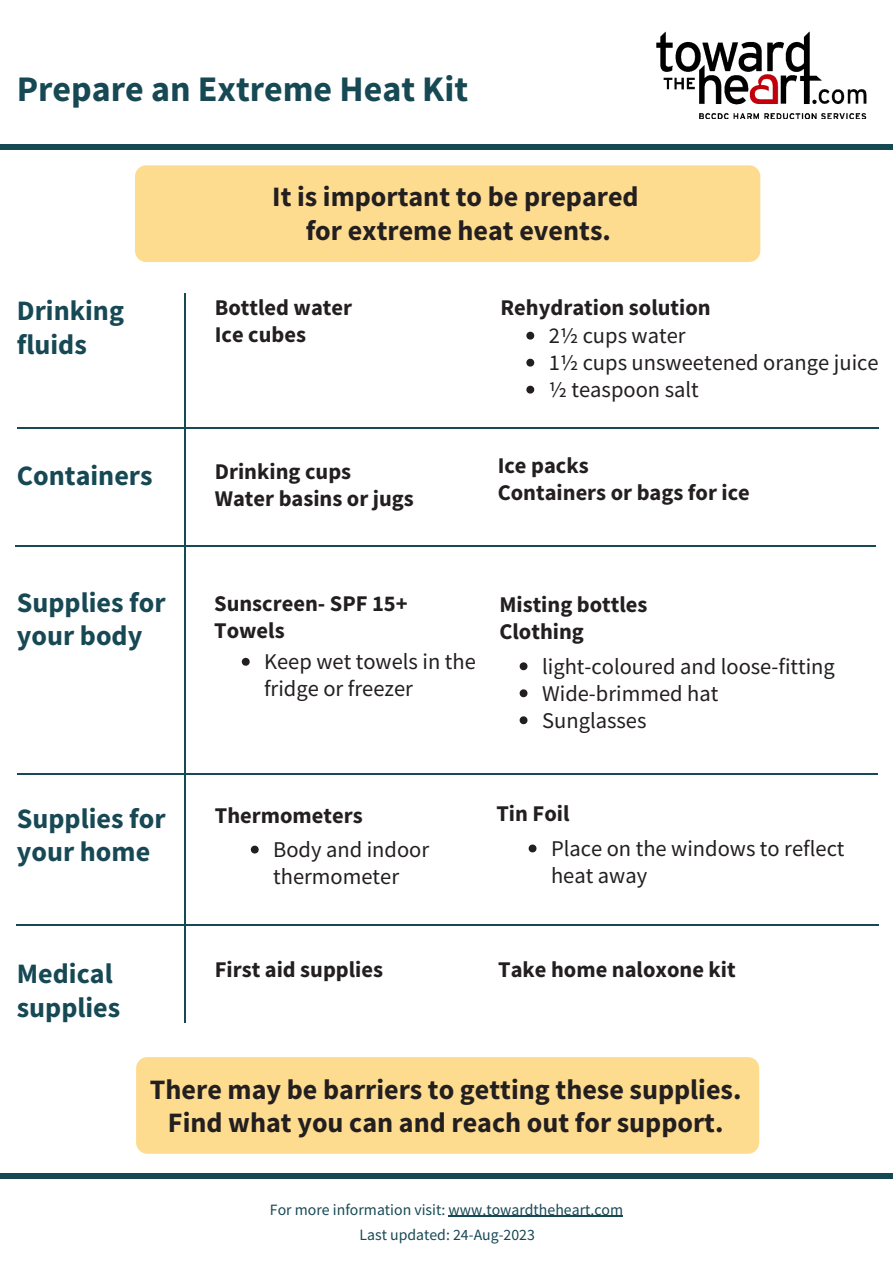
<style>
.page{position:relative;width:893px;height:1262px;background:#fff}
.page>*{position:absolute;margin:0;border:0;box-sizing:border-box;transform-origin:0 0}
.t1{font:700 36px "Source Sans Pro";color:#174955}
.t2{font:700 28.05px/33.8px "Source Sans Pro";color:#231f20;text-align:center}
.t3{font:700 28.05px/33.8px "Source Sans Pro";color:#174955}
.t4{font:22.5px/27.3px "Source Sans Pro";color:#231f20}
.t5{font:700 22.5px/27px "Source Sans Pro";color:#231f20}
.t6{font:15.75px/25.8px "Source Sans Pro";color:#174955;text-align:center}
.s1{font-weight:700}
</style>
<div class="page">
<img style="left:656px;top:31px;width:210px;height:87px">
<svg style="left:526px;top:332px;width:8px;height:7px"></svg>
<svg style="left:526px;top:359px;width:8px;height:7px"></svg>
<svg style="left:526px;top:386px;width:8px;height:7px"></svg>
<hr style="left:17px;top:427px;width:861px;height:1px;background:#174955">
<hr style="left:17px;top:773px;width:860px;height:1px;background:#174955">
<svg style="left:242px;top:658px;width:8px;height:7px"></svg>
<svg style="left:519px;top:662px;width:8px;height:8px"></svg>
<svg style="left:519px;top:689px;width:8px;height:8px"></svg>
<svg style="left:519px;top:716px;width:8px;height:8px"></svg>
<svg style="left:251px;top:845px;width:8px;height:8px"></svg>
<svg style="left:528px;top:844px;width:8px;height:8px"></svg>
<hr style="left:448px;top:1215px;width:175px;height:1px;background:#174955">
<div style="left:0;top:144px;width:892px;height:5px;background:#174955"></div>
<hr style="left:16px;top:924px;width:862px;height:1px;background:#174955">
<div style="left:135px;top:165px;width:625px;height:97px;background:#fedc8f"></div>
<div style="left:0;top:1172px;width:892px;height:6px;background:#174955"></div>
<div style="left:136px;top:1057px;width:623px;height:96px;background:#fedc8f"></div>
<hr style="left:16px;top:545px;width:860px;height:1px;background:#174955">
<hr style="left:184px;top:293px;width:1px;height:730px;background:#174955">
<h1 class="t1" style="left:17px;top:65px;width:452px">Prepare an Extreme Heat Kit</h1>
<h2 class="t2" style="left:272px;top:179px;width:368px">It is important to be prepared for extreme heat events.</h2>
<h3 class="t3" style="left:17px;top:294px;width:109px">Drinking fluids</h3>
<p class="t5" style="left:215px;top:293px;width:139px">Bottled water<br>Ice cubes</p>
<p class="t4" style="left:549px;top:293px;width:331px;text-indent:-48px"><span class="s1">Rehydration solution<br></span>2½ cups water<br>1½ cups unsweetened orange juice ½ teaspoon salt</p>
<h3 class="t3" style="left:17px;top:458px;width:137px">Containers</h3>
<p class="t5" style="left:215px;top:458px;width:200px">Drinking cups<br>Water basins or jugs</p>
<p class="t5" style="left:497px;top:452px;width:254px">Ice packs<br>Containers or bags for ice</p>
<h3 class="t3" style="left:17px;top:585px;width:150px">Supplies for your body</h3>
<p class="t5" style="left:214px;top:589px;width:195px">Sunscreen- SPF 15+<br>Towels</p>
<p class="t4" style="left:264px;top:648px;width:213px">Keep wet towels in the fridge or freezer</p>
<p class="t5" style="left:499px;top:590px;width:150px">Misting bottles<br>Clothing</p>
<p class="t4" style="left:542px;top:652px;width:294px">light-coloured and loose-fitting<br>Wide-brimmed hat<br>Sunglasses</p>
<h3 class="t3" style="left:17px;top:801px;width:150px">Supplies for your home</h3>
<p class="t4" style="left:273px;top:798px;width:157px;line-height:33.8px;text-indent:-58px"><span class="s1">Thermometers<br></span>Body and indoor</p>
<p class="t4" style="left:273px;top:862px;width:127px">thermometer</p>
<p class="t4" style="left:551px;top:796px;width:295px;line-height:34.8px;text-indent:-55px"><span class="s1">Tin Foil<br></span>Place on the windows to reflect</p>
<p class="t4" style="left:551px;top:861px;width:98px">heat away</p>
<h3 class="t3" style="left:17px;top:956px;width:105px">Medical supplies</h3>
<p class="t5" style="left:215px;top:956px;width:170px">First aid supplies</p>
<p class="t5" style="left:498px;top:956px;width:239px">Take home naloxone kit</p>
<h2 class="t2" style="left:150px;top:1072px;width:593px">There may be barriers to getting these supplies.<br>Find what you can and reach out for support.</h2>
<p class="t6" style="left:270px;top:1196px;width:355px">For more information visit: www.towardtheheart.com<br>Last updated: 24-Aug-2023</p>
</div>
